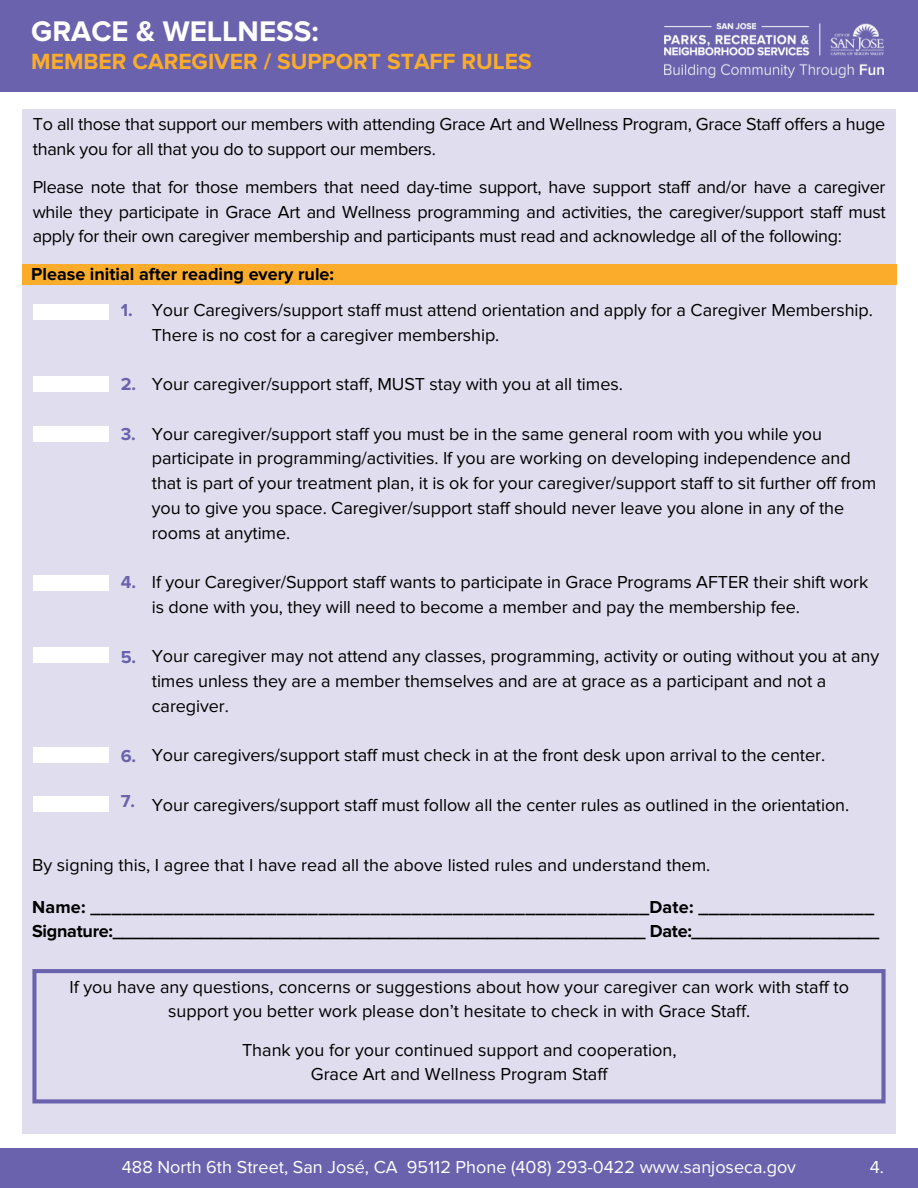
<style>
.page{position:relative;width:918px;height:1188px;background:#fff}
.page>*{position:absolute;margin:0;border:0;box-sizing:border-box;transform-origin:0 0}
.t1{font:700 29.4px "Proxima Nova";color:#fff}
.t2{font:700 22.8px "Proxima Nova";color:#faac2a}
.t3{font:18px/24.8px "Proxima Nova";letter-spacing:-.005em;color:#000}
.t4{font:700 18px/23.7px "Proxima Nova";color:#000}
.t5{font:18px "Proxima Nova";color:#fff}
.t6{font:700 18px "Proxima Nova";color:#6a62ac}
</style>
<div class="page">
<div style="left:0;top:0;width:918px;height:92px;background:#6a62ac"></div>
<div style="left:22px;top:110px;width:874px;height:1024px;background:#e0deee"></div>
<img style="left:664px;top:23px;width:219px;height:54px">
<div style="left:0;top:1148px;width:918px;height:40px;background:#6a62ac"></div>
<div style="left:22px;top:264px;width:874px;height:21px;background:#faac2a"></div>
<div style="left:33px;top:304px;width:76px;height:16px;background:#fff"></div>
<div style="left:33px;top:376px;width:76px;height:16px;background:#fff"></div>
<div style="left:33px;top:426px;width:76px;height:16px;background:#fff"></div>
<div style="left:33px;top:575px;width:76px;height:16px;background:#fff"></div>
<div style="left:33px;top:647px;width:76px;height:16px;background:#fff"></div>
<div style="left:33px;top:747px;width:76px;height:16px;background:#fff"></div>
<div style="left:33px;top:796px;width:76px;height:16px;background:#fff"></div>
<svg style="left:32px;top:969px;width:853px;height:134px"></svg>
<h1 class="t1" style="left:31px;top:14px;width:289px">GRACE &amp; WELLNESS:</h1>
<p class="t2" style="left:31px;top:48px;width:502px">MEMBER CAREGIVER / SUPPORT STAFF RULES</p>
<p class="t3" style="left:33px;top:112px;width:854px">To all those that support our members with attending Grace Art and Wellness Program, Grace Staff offers a huge thank you for all that you do to support our members.</p>
<p class="t3" style="left:33px;top:175px;width:855px;text-align:justify">Please note that for those members that need day-time support, have support staff and/or have a caregiver while they participate in Grace Art and Wellness programming and activities, the caregiver/support staff must apply for their own caregiver membership and participants must read and acknowledge all of the following:</p>
<p class="t4" style="left:31px;top:263px;width:304px">Please initial after reading every rule:</p>
<p class="t6" style="left:121px;top:300px;width:14px">1.</p>
<p class="t3" style="left:152px;top:298px;width:723px">Your Caregivers/support staff must attend orientation and apply for a Caregiver Membership.<br>There is no cost for a caregiver membership.</p>
<p class="t3" style="left:152px;top:372px;width:473px">Your caregiver/support staff, MUST stay with you at all times.</p>
<p class="t3" style="left:152px;top:422px;width:726px">Your caregiver/support staff you must be in the same general room with you while you participate in programming/activities. If you are working on developing independence and that is part of your treatment plan, it is ok for your caregiver/support staff to sit further off from you to give you space. Caregiver/support staff should never leave you alone in any of the rooms at anytime.</p>
<p class="t3" style="left:152px;top:570px;width:718px">If your Caregiver/Support staff wants to participate in Grace Programs AFTER their shift work is done with you, they will need to become a member and pay the membership fee.</p>
<p class="t3" style="left:152px;top:644px;width:729px">Your caregiver may not attend any classes, programming, activity or outing without you at any times unless they are a member themselves and are at grace as a participant and not a caregiver.</p>
<p class="t3" style="left:152px;top:743px;width:675px">Your caregivers/support staff must check in at the front desk upon arrival to the center.</p>
<p class="t3" style="left:152px;top:793px;width:699px">Your caregivers/support staff must follow all the center rules as outlined in the orientation.</p>
<p class="t6" style="left:121px;top:374px;width:17px">2.</p>
<p class="t6" style="left:121px;top:423px;width:17px">3.</p>
<p class="t6" style="left:121px;top:572px;width:17px">4.</p>
<p class="t6" style="left:121px;top:646px;width:17px">5.</p>
<p class="t6" style="left:121px;top:745px;width:17px">6.</p>
<p class="t6" style="left:121px;top:790px;width:16px">7.</p>
<p class="t3" style="left:32px;top:853px;width:680px">By signing this, I agree that I have read all the above listed rules and understand them.</p>
<p class="t4" style="left:32px;top:896px;width:849px">Name: ______________________________________________________Date: _________________<br>Signature:______________________________________________________ Date:___________________</p>
<p class="t3" style="left:69px;top:975px;width:781px;text-align:center">If you have any questions, concerns or suggestions about how your caregiver can work with staff to support you better work please don’t hesitate to check in with Grace Staff.</p>
<p class="t3" style="left:242px;top:1038px;width:436px;text-align:center">Thank you for your continued support and cooperation,<br>Grace Art and Wellness Program Staff</p>
<p class="t5" style="left:122px;top:1156px;width:676px">488 North 6th Street, San José, CA 95112 Phone (408) 293-0422 www.sanjoseca.gov</p>
<p class="t5" style="left:870px;top:1156px;width:16px">4.</p>
</div>
